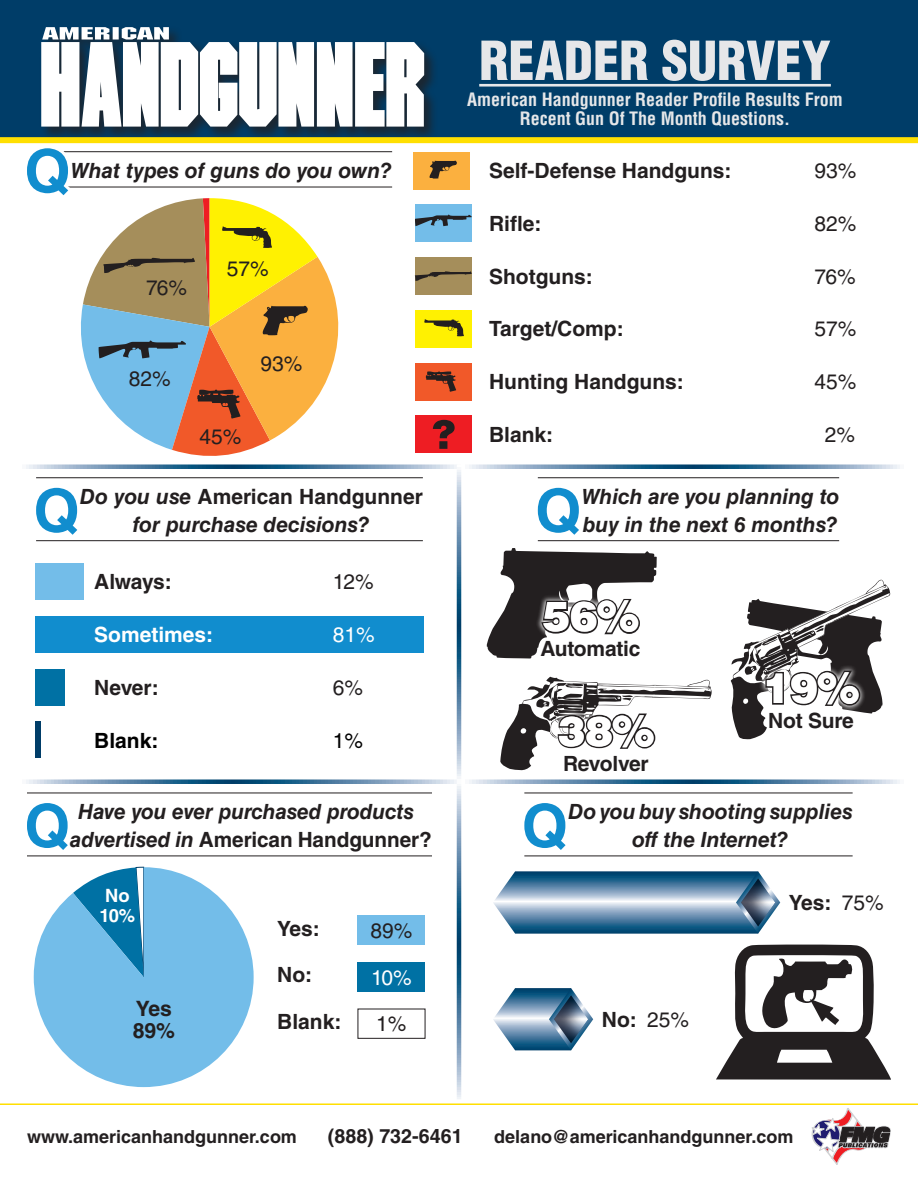
<style>
.page{position:relative;width:918px;height:1188px;background:#fff}
.page>*{position:absolute;margin:0;border:0;box-sizing:border-box;transform-origin:0 0}
.Heading{font:700 59.55px "Helvetica LT Std";color:#118dce}
.t1{font:900 condensed 52.5px "Helvetica LT Std";color:#e6e7e9}
.t2{font:900 41.1px "Helvetica LT Std";color:#fff}
.t3{font:700 21.15px "Helvetica LT Std";color:#231f20}
.Heading-2{font:italic 700 21px/27.6px "Helvetica LT Std";color:#231f20;text-align:center}
.t4{font:700 21px "Helvetica LT Std";color:#231f20}
.t5{font:21px "Helvetica LT Std";color:#231f20}
.t6{font:700 21px "Helvetica LT Std";color:#fff}
.t7{font:700 21px "Helvetica LT Std";letter-spacing:-.025em;color:#231f20}
.t8{font:21px "Helvetica LT Std";color:#fff}
.t9{font:700 21px "Helvetica LT Std";color:#000}
.t10{font:21px "Helvetica LT Std";color:#000}
.t11{font:700 19.65px "Helvetica LT Std";color:#231f20}
.t12{font:700 18.3px "Helvetica LT Std";color:#fff}
.t13{font:700 condensed 18px/19.5px "Helvetica LT Std";color:#e6e7e9;text-align:center}
.t14{font:700 18px "Helvetica LT Std";color:#231f20}
.s1{font-style:normal}
</style>
<div class="page">
<svg style="left:812px;top:1108px;width:79px;height:57px"></svg>
<div style="left:0;top:0;width:918px;height:137px;background:#003d68"></div>
<div style="left:39px;top:25px;width:400px;height:116px;background:#231f20;opacity:.75"></div>
<svg style="left:41px;top:27px;width:383px;height:100px;background:#c3cdd4"></svg>
<hr style="left:479px;top:84px;width:352px;height:3px;background:#e6e7e9">
<div style="left:0;top:137px;width:918px;height:6px;background:#ffdf01"></div>
<hr style="left:0;top:1103px;width:918px;height:2px;background:#ffdf01">
<svg style="left:493px;top:988px;width:101px;height:62px"></svg>
<svg style="left:493px;top:871px;width:288px;height:63px;background:#6f95b1"></svg>
<hr style="left:27px;top:793px;width:405px;height:1px;background:#231f20">
<hr style="left:27px;top:856px;width:405px;height:1px;background:#231f20">
<svg style="left:27px;top:855px;width:49px;height:2px"></svg>
<hr style="left:36px;top:477px;width:387px;height:1px;background:#231f20">
<hr style="left:36px;top:540px;width:387px;height:1px;background:#231f20">
<svg style="left:36px;top:540px;width:50px;height:2px"></svg>
<div style="left:415px;top:415px;width:57px;height:38px;background:#ee1d23"></div>
<svg style="left:433px;top:420px;width:22px;height:29px"></svg>
<hr style="left:524px;top:793px;width:329px;height:1px;background:#231f20">
<hr style="left:524px;top:856px;width:329px;height:1px;background:#231f20">
<svg style="left:524px;top:855px;width:50px;height:2px"></svg>
<svg style="left:716px;top:944px;width:175px;height:136px"></svg>
<hr style="left:538px;top:477px;width:301px;height:1px;background:#231f20">
<hr style="left:538px;top:540px;width:301px;height:1px;background:#231f20">
<hr style="left:38px;top:151px;width:354px;height:1px;background:#231f20">
<hr style="left:38px;top:187px;width:354px;height:1px;background:#231f20">
<svg style="left:34px;top:867px;width:220px;height:220px;fill:#73bde9"></svg>
<div style="left:358px;top:916px;width:67px;height:29px;background:#73bde9"></div>
<div style="left:358px;top:962px;width:67px;height:30px;background:#0071a4"></div>
<div style="left:358px;top:1009px;width:67px;height:30px;border:1px solid #231f20"></div>
<svg style="left:487px;top:540px;width:170px;height:119px"></svg>
<svg style="left:500px;top:677px;width:212px;height:94px"></svg>
<div style="left:35px;top:722px;width:6px;height:36px;background:#003d68"></div>
<div style="left:35px;top:564px;width:49px;height:36px;background:#73bde9"></div>
<div style="left:35px;top:616px;width:389px;height:37px;background:#118dce"></div>
<div style="left:35px;top:669px;width:29px;height:37px;background:#0071a4"></div>
<div style="left:413px;top:152px;width:56px;height:38px;background:#fbb03f"></div>
<svg style="left:430px;top:161px;width:27px;height:18px"></svg>
<div style="left:415px;top:204px;width:57px;height:38px;background:#73bde9"></div>
<svg style="left:415px;top:215px;width:57px;height:11px"></svg>
<div style="left:415px;top:257px;width:57px;height:38px;background:#a58e5b"></div>
<svg style="left:415px;top:271px;width:57px;height:10px"></svg>
<div style="left:415px;top:310px;width:57px;height:38px;background:#fff101"></div>
<svg style="left:424px;top:319px;width:40px;height:18px"></svg>
<div style="left:415px;top:363px;width:57px;height:38px;background:#f15929"></div>
<svg style="left:426px;top:371px;width:30px;height:21px"></svg>
<svg style="left:21px;top:143px;width:335px;height:313px"></svg>
<svg style="left:26px;top:464px;width:874px;height:5px;background:#6f96b2"></svg>
<svg style="left:26px;top:779px;width:874px;height:5px;background:#6f96b2"></svg>
<svg style="left:457px;top:464px;width:4px;height:635px;background:#618bab"></svg>
<svg style="left:731px;top:580px;width:160px;height:160px"></svg>
<p class="Heading" style="left:24px;top:135px;width:48px">Q</p>
<p class="Heading-2" style="left:71px;top:156px;width:323px">What types of guns do you own?</p>
<p class="t5" style="left:146px;top:275px;width:43px">76%</p>
<p class="t5" style="left:227px;top:256px;width:44px">57%</p>
<p class="t5" style="left:129px;top:366px;width:44px">82%</p>
<p class="t5" style="left:261px;top:351px;width:44px">93%</p>
<p class="t5" style="left:199px;top:424px;width:44px">45%</p>
<p class="Heading" style="left:33px;top:474px;width:48px">Q</p>
<p class="Heading-2" style="left:80px;top:483px;width:345px">Do you use <span class="s1">American Handgunner </span>for purchase decisions?</p>
<p class="t4" style="left:94px;top:569px;width:79px">Always:</p>
<p class="t5" style="left:333px;top:570px;width:43px">12%</p>
<p class="t6" style="left:94px;top:622px;width:121px">Sometimes:</p>
<p class="t8" style="left:333px;top:623px;width:44px">81%</p>
<p class="t4" style="left:94px;top:675px;width:66px">Never:</p>
<p class="t5" style="left:333px;top:675px;width:32px">6%</p>
<p class="t9" style="left:94px;top:727px;width:66px">Blank:</p>
<p class="t10" style="left:333px;top:728px;width:32px">1%</p>
<p class="Heading" style="left:24px;top:790px;width:47px">Q</p>
<p class="Heading-2" style="left:70px;top:798px;width:364px">Have you ever purchased products advertised in <span class="s1">American Handgunner?</span></p>
<p class="t12" style="left:105px;top:885px;width:26px">No</p>
<p class="t12" style="left:99px;top:905px;width:37px">10%</p>
<p class="t3" style="left:136px;top:996px;width:37px">Yes</p>
<p class="t3" style="left:133px;top:1017px;width:44px">89%</p>
<p class="t4" style="left:277px;top:916px;width:44px">Yes:</p>
<p class="t5" style="left:370px;top:918px;width:44px">89%</p>
<p class="t4" style="left:277px;top:962px;width:36px">No:</p>
<p class="t8" style="left:371px;top:965px;width:42px">10%</p>
<p class="t4" style="left:277px;top:1009px;width:66px">Blank:</p>
<p class="t5" style="left:376px;top:1012px;width:32px">1%</p>
<p class="t1" style="left:479px;top:27px;width:353px">READER SURVEY</p>
<p class="t13" style="left:467px;top:89px;width:377px">American Handgunner Reader Profile Results From<br>Recent Gun Of The Month Questions.</p>
<p class="t4" style="left:489px;top:158px;width:244px">Self-Defense Handguns:</p>
<p class="t5" style="left:815px;top:159px;width:44px">93%</p>
<p class="t4" style="left:489px;top:211px;width:54px">Rifle:</p>
<p class="t5" style="left:815px;top:211px;width:44px">82%</p>
<p class="t4" style="left:489px;top:263px;width:105px">Shotguns:</p>
<p class="t5" style="left:815px;top:264px;width:43px">76%</p>
<p class="t4" style="left:489px;top:316px;width:136px">Target/Comp:</p>
<p class="t5" style="left:815px;top:317px;width:44px">57%</p>
<p class="t4" style="left:489px;top:369px;width:196px">Hunting Handguns:</p>
<p class="t5" style="left:815px;top:370px;width:44px">45%</p>
<p class="t4" style="left:489px;top:422px;width:66px">Blank:</p>
<p class="t5" style="left:825px;top:422px;width:32px">2%</p>
<p class="Heading" style="left:535px;top:474px;width:48px">Q</p>
<p class="Heading-2" style="left:581px;top:483px;width:259px;text-align:left">Which are you planning to buy in the next 6 months?</p>
<p class="t2" style="left:543px;top:590px;width:97px">56%</p>
<p class="t4" style="left:541px;top:636px;width:101px">Automatic</p>
<p class="t2" style="left:558px;top:704px;width:97px">38%</p>
<p class="t7" style="left:563px;top:751px;width:87px">Revolver</p>
<p class="t2" style="left:763px;top:661px;width:97px">19%</p>
<p class="t4" style="left:768px;top:708px;width:87px">Not Sure</p>
<p class="Heading" style="left:522px;top:790px;width:48px">Q</p>
<p class="Heading-2" style="left:568px;top:798px;width:286px">Do you buy shooting supplies off the Internet?</p>
<p class="t4" style="left:602px;top:1007px;width:36px">No:</p>
<p class="t5" style="left:647px;top:1007px;width:44px">25%</p>
<p class="t4" style="left:789px;top:890px;width:44px">Yes:</p>
<p class="t5" style="left:842px;top:890px;width:44px">75%</p>
<p class="t11" style="left:328px;top:1124px;width:136px">(888) 732-6461</p>
<p class="t14" style="left:27px;top:1125px;width:271px">www.americanhandgunner.com</p>
<p class="t14" style="left:494px;top:1125px;width:301px">delano@americanhandgunner.com</p>
</div>
